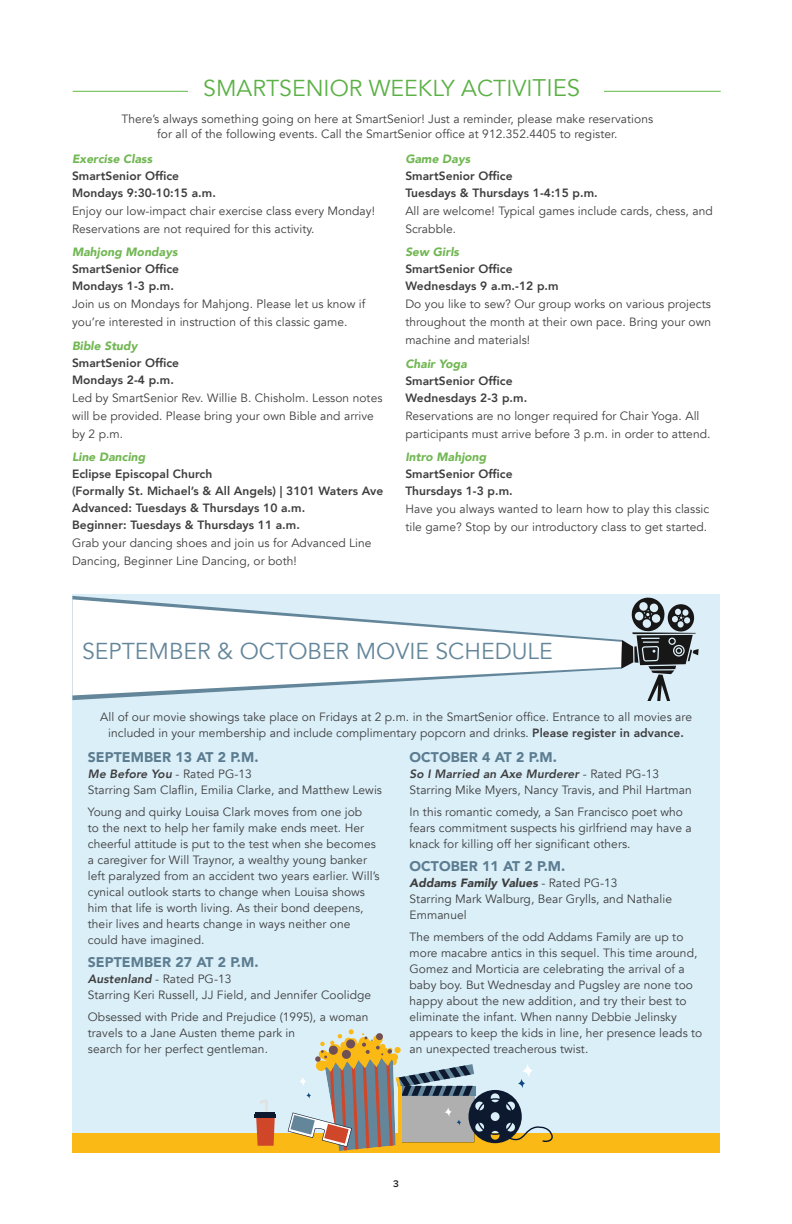
<style>
.page{position:relative;width:792px;height:1224px;background:#fff}
.page>*{position:absolute;margin:0;border:0;box-sizing:border-box;transform-origin:0 0}
.t1{font:23px "Avenir";color:#64869b}
.t2{font:23px "Avenir";color:#5bb146}
.t3{font:900 14px "Avenir";letter-spacing:.005em;color:#5c7d91}
.t4{font:900 14px "Avenir";letter-spacing:.005em;color:#5b7c8f}
.t5{font:12px/16px "Avenir";letter-spacing:.005em;color:#3e3e3f}
.t6{font:800 12px/17px "Avenir";letter-spacing:.005em;color:#3e3e3f}
.t7{font:italic 900 12px "Avenir";letter-spacing:.005em;color:#71b753}
.t8{font:600 10px "Proxima Nova";color:#231f20}
.s1{font-size:24px}
.s2{font-weight:800}
.s3{font-weight:800;font-style:italic}
.s4{font-weight:900;font-style:italic}
</style>
<div class="page">
<div style="left:72px;top:594px;width:648px;height:558px;background:#dbeff8"></div>
<hr style="left:73px;top:91px;width:648px;height:1px;background:#60bb46">
<div style="left:189px;top:72px;width:415px;height:32px;background:#fff"></div>
<svg style="left:72px;top:596px;width:89px;height:104px"></svg>
<svg style="left:72px;top:599px;width:549px;height:96px;fill:#fff"></svg>
<svg style="left:621px;top:598px;width:78px;height:102px"></svg>
<div style="left:72px;top:1133px;width:648px;height:20px;background:#fab915"></div>
<svg style="left:256px;top:1099px;width:19px;height:47px"></svg>
<hr style="left:255px;top:1114px;width:21px;height:4px;background:#0d192f">
<hr style="left:256px;top:1112px;width:19px;height:4px;background:#0d192f">
<svg style="left:288px;top:1029px;width:265px;height:122px"></svg>
<h1 class="t2" style="left:203px;top:74px;width:378px">SMARTSENIOR WEEKLY ACTIVI<span class="s1">TIES</span></h1>
<p class="t5" style="left:122px;top:111px;width:533px;line-height:15px;text-align:center">There’s always something going on here at SmartSenior! Just a reminder, please make reservations for all of the following events. Call the SmartSenior office at 912.352.4405 to register.</p>
<p class="t7" style="left:72px;top:149px;width:82px">Exercise Class</p>
<p class="t6" style="left:72px;top:167px;width:145px">SmartSenior Office<br>Mondays 9:30-10:15 a.m.</p>
<p class="t5" style="left:72px;top:202px;width:305px;line-height:18px">Enjoy our low-impact chair exercise class every Monday!<br>Reservations are not required for this activity.</p>
<p class="t7" style="left:72px;top:242px;width:107px">Mahjong Mondays</p>
<p class="t6" style="left:72px;top:261px;width:109px">SmartSenior Office<br>Mondays 1-3 p.m.</p>
<p class="t5" style="left:72px;top:295px;width:295px;line-height:18px">Join us on Mondays for Mahjong. Please let us know if you’re interested in instruction of this classic game.</p>
<p class="t7" style="left:72px;top:336px;width:67px">Bible Study</p>
<p class="t6" style="left:72px;top:354px;width:109px">SmartSenior Office<br>Mondays 2-4 p.m.</p>
<p class="t5" style="left:72px;top:389px;width:312px;line-height:18px">Led by SmartSenior Rev. Willie B. Chisholm. Lesson notes will be provided. Please bring your own Bible and arrive by 2 p.m.</p>
<p class="t7" style="left:72px;top:447px;width:75px">Line Dancing</p>
<p class="t6" style="left:72px;top:465px;width:313px">Eclipse Episcopal Church<br>(Formally St. Michael’s &amp; All Angels) | 3101 Waters Ave Advanced: Tuesdays &amp; Thursdays 10 a.m.<br>Beginner: Tuesdays &amp; Thursdays 11 a.m.</p>
<p class="t5" style="left:72px;top:534px;width:301px;line-height:18px">Grab your dancing shoes and join us for Advanced Line<br>Dancing, Beginner Line Dancing, or both!</p>
<p class="t7" style="left:405px;top:149px;width:66px">Game Days</p>
<p class="t6" style="left:405px;top:167px;width:194px">SmartSenior Office<br>Tuesdays &amp; Thursdays 1-4:15 p.m.</p>
<p class="t5" style="left:405px;top:202px;width:309px;line-height:18px">All are welcome! Typical games include cards, chess, and<br>Scrabble.</p>
<p class="t7" style="left:405px;top:242px;width:55px">Sew Girls</p>
<p class="t6" style="left:405px;top:261px;width:155px">SmartSenior Office<br>Wednesdays 9 a.m.-12 p.m</p>
<p class="t5" style="left:405px;top:295px;width:307px;line-height:18px;text-align:justify">Do you like to sew? Our group works on various projects throughout the month at their own pace. Bring your own machine and materials!</p>
<p class="t7" style="left:405px;top:354px;width:63px">Chair Yoga</p>
<p class="t6" style="left:405px;top:372px;width:123px">SmartSenior Office<br>Wednesdays 2-3 p.m.</p>
<p class="t5" style="left:405px;top:407px;width:307px;line-height:18px">Reservations are no longer required for Chair Yoga. All participants must arrive before 3 p.m. in order to attend.</p>
<p class="t7" style="left:405px;top:447px;width:83px">Intro Mahjong</p>
<p class="t6" style="left:405px;top:465px;width:109px">SmartSenior Office<br>Thursdays 1-3 p.m.</p>
<p class="t5" style="left:405px;top:500px;width:305px;line-height:18px">Have you always wanted to learn how to play this classic tile game? Stop by our introductory class to get started.</p>
<h1 class="t1" style="left:82px;top:638px;width:472px">SEPTEMBER &amp; OCTOBER MOVIE SCHEDULE</h1>
<p class="t5" style="left:100px;top:709px;width:593px;text-align:center">All of our movie showings take place on Fridays at 2 p.m. in the SmartSenior office. Entrance to all movies are included in your membership and include complimentary popcorn and drinks. <span class="s2">Please register in advance.</span></p>
<p class="t4" style="left:88px;top:745px;width:172px">SEPTEMBER 13 AT 2 P.M.</p>
<p class="t5" style="left:88px;top:766px;width:296px"><span class="s3">Me Before You</span> - Rated PG-13<br>Starring Sam Claflin, Emilia Clarke, and Matthew Lewis</p>
<p class="t5" style="left:88px;top:804px;width:293px">Young and quirky Louisa Clark moves from one job<br>to the next to help her family make ends meet. Her cheerful attitude is put to the test when she becomes a caregiver for Will Traynor, a wealthy young banker left paralyzed from an accident two years earlier. Will’s cynical outlook starts to change when Louisa shows him that life is worth living. As their bond deepens, their lives and hearts change in ways neither one could have imagined.</p>
<p class="t3" style="left:88px;top:950px;width:172px">SEPTEMBER 27 AT 2 P.M.</p>
<p class="t5" style="left:88px;top:971px;width:285px"><span class="s3">Austenland</span> - Rated PG-13<br>Starring Keri Russell, JJ Field, and Jennifer Coolidge</p>
<p class="t5" style="left:88px;top:1009px;width:282px">Obsessed with Pride and Prejudice (1995), a woman travels to a Jane Austen theme park in<br>search for her perfect gentleman.</p>
<p class="t3" style="left:410px;top:745px;width:149px">OCTOBER 4 AT 2 P.M.</p>
<p class="t5" style="left:410px;top:766px;width:284px"><span class="s3">So I Married an Axe Murderer</span> - Rated PG-13<br>Starring Mike Myers, Nancy Travis, and Phil Hartman</p>
<p class="t5" style="left:410px;top:804px;width:284px">In this romantic comedy, a San Francisco poet who fears commitment suspects his girlfriend may have a knack for killing off her significant others.</p>
<p class="t3" style="left:410px;top:854px;width:157px">OCTOBER 11 AT 2 P.M.</p>
<p class="t5" style="left:410px;top:875px;width:264px"><span class="s4">Addams Family Values</span> - Rated PG-13<br>Starring Mark Walburg, Bear Grylls, and Nathalie<br>Emmanuel</p>
<p class="t5" style="left:410px;top:929px;width:294px">The members of the odd Addams Family are up to more macabre antics in this sequel. This time around, Gomez and Morticia are celebrating the arrival of a baby boy. But Wednesday and Pugsley are none too happy about the new addition, and try their best to eliminate the infant. When nanny Debbie Jelinsky appears to keep the kids in line, her presence leads to an unexpected treacherous twist.</p>
<p class="t8" style="left:393px;top:1176px;width:7px">3</p>
</div>
